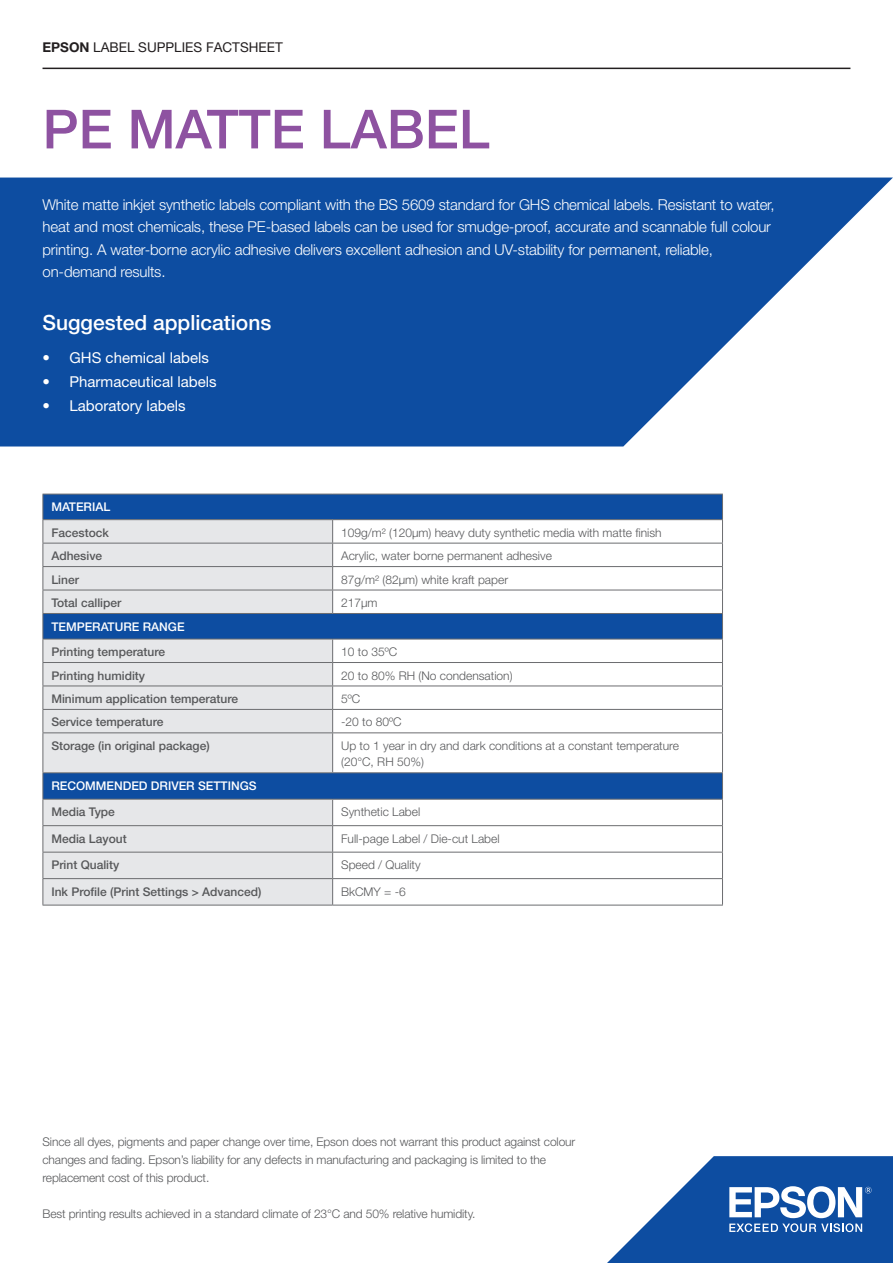
<style>
.page{position:relative;width:893px;height:1263px;background:#fff}
.page>*{position:absolute;margin:0;border:0;box-sizing:border-box;transform-origin:0 0}
.t1{font:500 54px "Helvetica Neue LT Pro";color:#8e52a1}
.t2{font:500 21px "Helvetica Neue LT Pro";color:#fff}
.t3{font:300 15px/22.5px "Helvetica Neue LT Pro";letter-spacing:-.01em;color:#fff}
.t4{font:15px "Helvetica Neue LT Pro";color:#fff}
.t5{font:13.5px "Helvetica Neue LT Pro";color:#231f20}
.text_subhead{font:300 12px/18px "Helvetica Neue LT Pro";letter-spacing:-.01em;color:#57585a}
.text_subhead-2{font:500 12px "Helvetica Neue LT Pro";color:#57585a}
.text_subhead-3{font:500 12px "Helvetica Neue LT Pro";color:#fff}
.s1{font-weight:700}
</style>
<div class="page">
<svg style="left:607px;top:1156px;width:286px;height:107px"></svg>
<svg style="left:0;top:178px;width:893px;height:268px;fill:#0d4da1"></svg>
<hr style="left:43px;top:68px;width:807px;height:1px;background:#231f20">
<svg style="left:44px;top:495px;width:678px;height:304px"></svg>
<svg style="left:44px;top:520px;width:289px;height:385px;background:#c7d0dd"></svg>
<hr style="left:43px;top:494px;width:290px;height:1px;background:#6c6d70">
<hr style="left:333px;top:494px;width:390px;height:1px;background:#6c6d70">
<hr style="left:43px;top:519px;width:290px;height:1px;background:#6c6d70">
<hr style="left:333px;top:519px;width:390px;height:1px;background:#6c6d70">
<hr style="left:43px;top:543px;width:290px;height:1px;background:#6c6d70">
<hr style="left:333px;top:543px;width:390px;height:1px;background:#6c6d70">
<hr style="left:43px;top:566px;width:290px;height:1px;background:#6c6d70">
<hr style="left:333px;top:566px;width:390px;height:1px;background:#6c6d70">
<hr style="left:43px;top:590px;width:290px;height:1px;background:#6c6d70">
<hr style="left:333px;top:590px;width:390px;height:1px;background:#6c6d70">
<svg style="left:332px;top:520px;width:1px;height:93px"></svg>
<hr style="left:43px;top:613px;width:290px;height:1px;background:#6c6d70">
<hr style="left:333px;top:613px;width:390px;height:1px;background:#6c6d70">
<hr style="left:43px;top:639px;width:290px;height:1px;background:#6c6d70">
<hr style="left:333px;top:639px;width:390px;height:1px;background:#6c6d70">
<hr style="left:43px;top:662px;width:290px;height:1px;background:#6c6d70">
<hr style="left:333px;top:662px;width:390px;height:1px;background:#6c6d70">
<hr style="left:43px;top:686px;width:290px;height:1px;background:#6c6d70">
<hr style="left:333px;top:686px;width:390px;height:1px;background:#6c6d70">
<hr style="left:43px;top:709px;width:290px;height:1px;background:#6c6d70">
<svg style="left:43px;top:494px;width:1px;height:238px"></svg>
<hr style="left:333px;top:709px;width:390px;height:1px;background:#6c6d70">
<svg style="left:332px;top:639px;width:1px;height:93px"></svg>
<svg style="left:722px;top:494px;width:1px;height:238px"></svg>
<hr style="left:43px;top:732px;width:290px;height:1px;background:#6c6d70">
<hr style="left:43px;top:733px;width:1px;height:39px;background:#6c6d70">
<hr style="left:333px;top:732px;width:390px;height:1px;background:#6c6d70">
<hr style="left:332px;top:733px;width:1px;height:39px;background:#6c6d70">
<hr style="left:722px;top:733px;width:1px;height:39px;background:#6c6d70">
<hr style="left:43px;top:772px;width:290px;height:1px;background:#6c6d70">
<hr style="left:333px;top:772px;width:390px;height:1px;background:#6c6d70">
<hr style="left:43px;top:799px;width:290px;height:1px;background:#6c6d70">
<hr style="left:333px;top:799px;width:390px;height:1px;background:#6c6d70">
<hr style="left:333px;top:878px;width:390px;height:1px;background:#6c6d70">
<svg style="left:332px;top:799px;width:1px;height:106px"></svg>
<svg style="left:43px;top:773px;width:1px;height:132px"></svg>
<svg style="left:722px;top:773px;width:1px;height:132px"></svg>
<hr style="left:43px;top:905px;width:290px;height:1px;background:#6c6d70">
<hr style="left:333px;top:905px;width:390px;height:1px;background:#6c6d70">
<hr style="left:43px;top:825px;width:290px;height:1px;background:#6c6d70">
<hr style="left:333px;top:825px;width:390px;height:1px;background:#6c6d70">
<hr style="left:43px;top:852px;width:290px;height:1px;background:#6c6d70">
<hr style="left:333px;top:852px;width:390px;height:1px;background:#6c6d70">
<hr style="left:43px;top:878px;width:290px;height:1px;background:#6c6d70">
<p class="t5" style="left:43px;top:39px;width:242px"><span class="s1">EPSON</span> LABEL SUPPLIES FACTSHEET</p>
<p class="t1" style="left:43px;top:97px;width:449px">PE MATTE LABEL</p>
<p class="t3" style="left:43px;top:193px;width:734px">White matte inkjet synthetic labels compliant with the BS 5609 standard for GHS chemical labels. Resistant to water, heat and most chemicals, these PE-based labels can be used for smudge-proof, accurate and scannable full colour printing. A water-borne acrylic adhesive delivers excellent adhesion and UV-stability for permanent, reliable, on-demand results.</p>
<p class="t2" style="left:43px;top:310px;width:230px">Suggested applications</p>
<p class="t4" style="left:43px;top:348px;width:168px">• GHS chemical labels</p>
<p class="t4" style="left:43px;top:372px;width:176px">• Pharmaceutical labels</p>
<p class="t4" style="left:43px;top:396px;width:145px">• Laboratory labels</p>
<p class="text_subhead-3" style="left:51px;top:500px;width:60px">MATERIAL</p>
<p class="text_subhead-2" style="left:51px;top:525px;width:59px">Facestock</p>
<p class="text_subhead" style="left:341px;top:523px;width:322px">109g/m² (120µm) heavy duty synthetic media with matte finish</p>
<p class="text_subhead-2" style="left:51px;top:549px;width:52px">Adhesive</p>
<p class="text_subhead" style="left:341px;top:547px;width:212px">Acrylic, water borne permanent adhesive</p>
<p class="text_subhead-2" style="left:51px;top:572px;width:29px">Liner</p>
<p class="text_subhead" style="left:341px;top:570px;width:168px">87g/m² (82µm) white kraft paper</p>
<p class="text_subhead-2" style="left:51px;top:596px;width:72px">Total calliper</p>
<p class="text_subhead" style="left:341px;top:594px;width:38px">217µm</p>
<p class="text_subhead-3" style="left:51px;top:619px;width:135px">TEMPERATURE RANGE</p>
<p class="text_subhead-2" style="left:51px;top:645px;width:115px">Printing temperature</p>
<p class="text_subhead" style="left:341px;top:643px;width:58px">10 to 35ºC</p>
<p class="text_subhead-2" style="left:51px;top:668px;width:95px">Printing humidity</p>
<p class="text_subhead" style="left:341px;top:666px;width:173px">20 to 80% RH (No condensation)</p>
<p class="text_subhead-2" style="left:51px;top:692px;width:188px">Minimum application temperature</p>
<p class="text_subhead" style="left:341px;top:689px;width:21px">5ºC</p>
<p class="text_subhead-2" style="left:51px;top:715px;width:114px">Service temperature</p>
<p class="text_subhead" style="left:341px;top:713px;width:62px">-20 to 80ºC</p>
<p class="text_subhead-2" style="left:51px;top:738px;width:160px">Storage (in original package)</p>
<p class="text_subhead" style="left:341px;top:737px;width:339px;line-height:16.5px">Up to 1 year in dry and dark conditions at a constant temperature (20°C, RH 50%)</p>
<p class="text_subhead-3" style="left:51px;top:778px;width:207px">RECOMMENDED DRIVER SETTINGS</p>
<p class="text_subhead-2" style="left:51px;top:805px;width:65px">Media Type</p>
<p class="text_subhead" style="left:341px;top:803px;width:81px">Synthetic Label</p>
<p class="text_subhead-2" style="left:51px;top:831px;width:77px">Media Layout</p>
<p class="text_subhead" style="left:341px;top:829px;width:160px">Full-page Label / Die-cut Label</p>
<p class="text_subhead-2" style="left:51px;top:858px;width:70px">Print Quality</p>
<p class="text_subhead" style="left:341px;top:856px;width:81px">Speed / Quality</p>
<p class="text_subhead-2" style="left:51px;top:884px;width:211px">Ink Profile (Print Settings &gt; Advanced)</p>
<p class="text_subhead" style="left:341px;top:882px;width:66px">BkCMY = -6</p>
<p class="text_subhead" style="left:43px;top:1132px;width:534px">Since all dyes, pigments and paper change over time, Epson does not warrant this product against colour changes and fading. Epson’s liability for any defects in manufacturing and packaging is limited to the replacement cost of this product.</p>
<p class="text_subhead" style="left:43px;top:1204px;width:434px">Best printing results achieved in a standard climate of 23°C and 50% relative humidity.</p>
</div>
